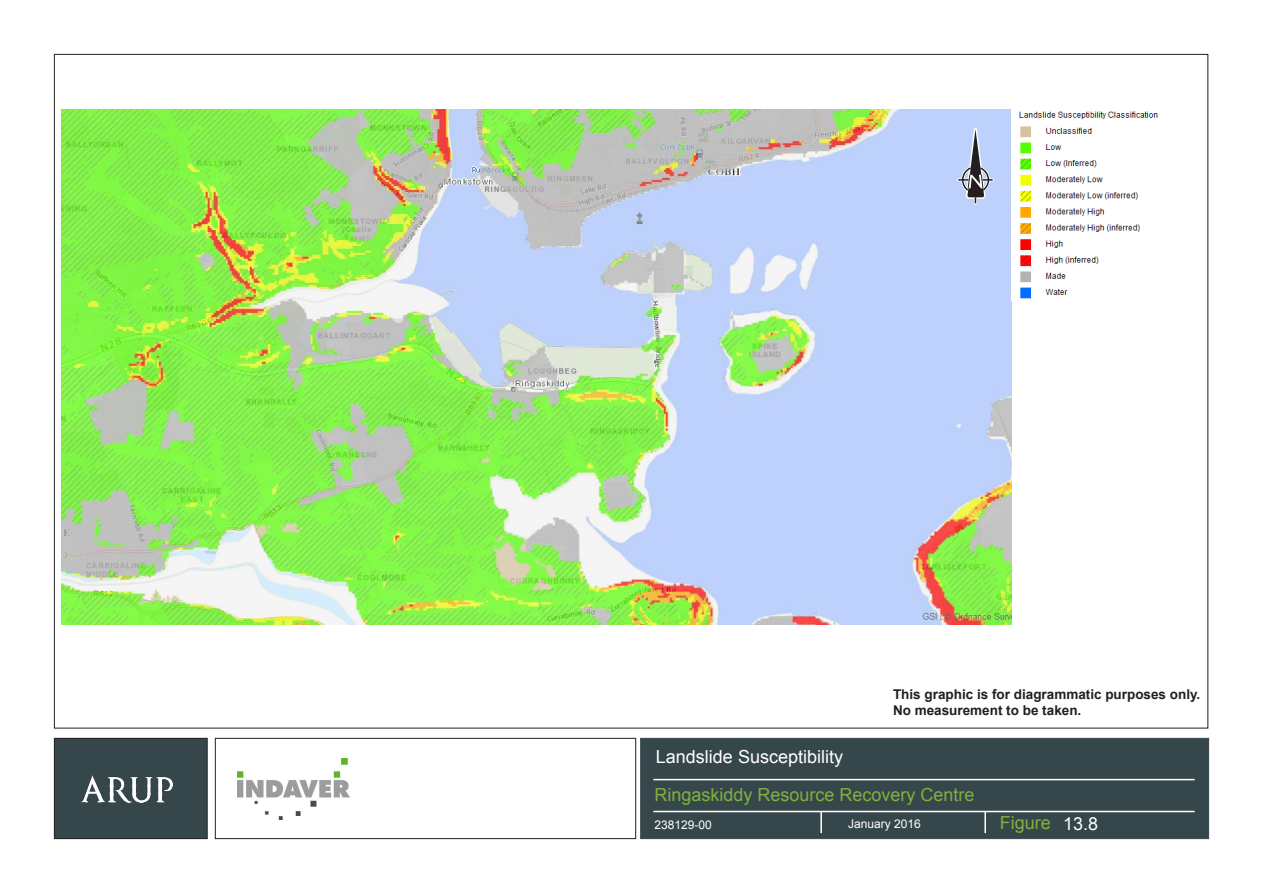
<style>
.page{position:relative;width:1263px;height:893px;background:#fff}
.page>*{position:absolute;margin:0;border:0;box-sizing:border-box;transform-origin:0 0}
.t1{font:18px "Arial";color:#80b13c}
.t2{font:18px "Arial";color:#fff}
.t3{font:700 13.5px/16.2px "Arial";color:#231f20}
.t4{font:12px "Arial";color:#fff}
</style>
<div class="page">
<div style="left:54px;top:738px;width:153px;height:101px;background:#35474b"></div>
<img style="left:82px;top:775px;width:91px;height:28px">
<div style="left:54px;top:738px;width:154px;height:101px;border:1px solid #231f20"></div>
<div style="left:215px;top:738px;width:421px;height:101px;border:1px solid #231f20"></div>
<div style="left:640px;top:738px;width:569px;height:101px;background:#35474b"></div>
<img style="left:237px;top:758px;width:112px;height:62px">
<hr style="left:653px;top:779px;width:541px;height:1px;background:#fff">
<hr style="left:653px;top:811px;width:541px;height:1px;background:#fff">
<hr style="left:820px;top:812px;width:2px;height:21px;background:#fff">
<hr style="left:984px;top:812px;width:2px;height:21px;background:#fff">
<img style="left:62px;top:109px;width:949px;height:515px">
<img style="left:1019px;top:111px;width:139px;height:188px">
<svg style="left:958px;top:109px;width:35px;height:94px;background:#a7b3d1"></svg>
<h1 class="t2" style="left:656px;top:744px;width:189px">Landslide Susceptibility</h1>
<p class="t3" style="left:893px;top:686px;width:309px">This graphic is for diagrammatic purposes only.<br>No measurement to be taken.</p>
<h1 class="t1" style="left:654px;top:783px;width:322px">Ringaskiddy Resource Recovery Centre</h1>
<p class="t4" style="left:848px;top:816px;width:74px">January 2016</p>
<h1 class="t1" style="left:1000px;top:811px;width:53px">Figure</h1>
<p class="t4" style="left:654px;top:817px;width:59px">238129-00</p>
<h1 class="t2" style="left:1063px;top:811px;width:37px">13.8</h1>
</div>
